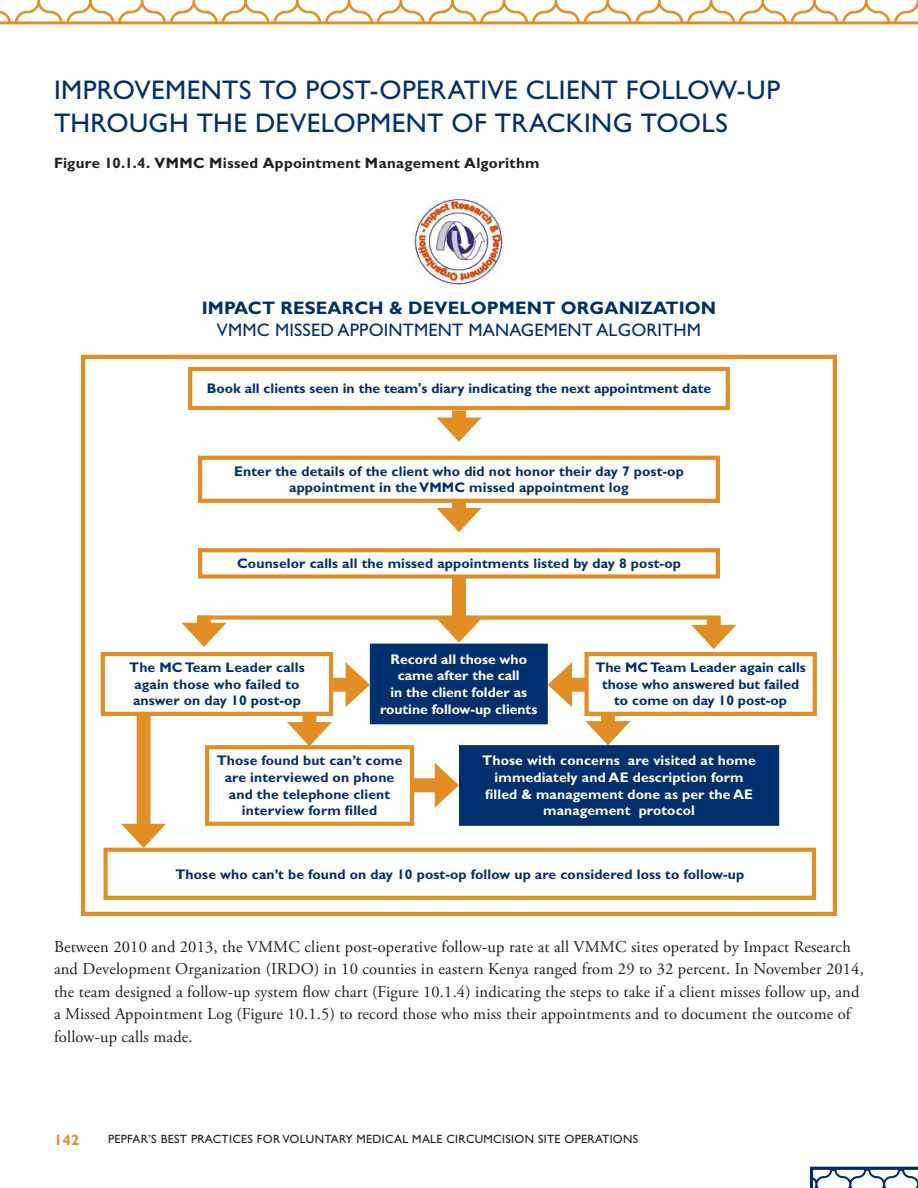
<style>
.page{position:relative;width:918px;height:1188px;background:#fff}
.page>*{position:absolute;margin:0;border:0;box-sizing:border-box;transform-origin:0 0}
.t1{font:27px/32.4px "Gill Sans Std";letter-spacing:.015em;color:#00306d}
.t2{font:18.15px/21.8px "Gill Sans Std";letter-spacing:.01em;color:#00306d;text-align:center}
.t3{font:16.5px/22.5px "Adobe Garamond Pro";letter-spacing:.01em;color:#231f20}
.Figure_Title{font:700 15px "Gill Sans Std";letter-spacing:.02em;color:#231f20}
.t4{font:700 15px "Gill Sans Std";color:#e28e25}
.t5{font:700 13.95px/16.8px "Gill Sans Std";letter-spacing:.01em;color:#00306d;text-align:center}
.t6{font:700 13.95px/16.8px "Gill Sans Std";letter-spacing:.01em;color:#fff;text-align:center}
.t7{font:12px "Gill Sans Std";letter-spacing:.025em;color:#231f20}
.s1{font-weight:700}
</style>
<div class="page">
<svg style="left:0;top:0;width:918px;height:24px"></svg>
<svg style="left:810px;top:1167px;width:108px;height:21px"></svg>
<div style="left:137px;top:713px;width:14px;height:120px;background:#e28e25"></div>
<svg style="left:121px;top:824px;width:45px;height:24px"></svg>
<img style="left:414px;top:193px;width:90px;height:92px">
<div style="left:188px;top:367px;width:542px;height:43px;border:4px solid #e28e25"></div>
<div style="left:198px;top:456px;width:522px;height:47px;border:4px solid #e28e25"></div>
<div style="left:198px;top:548px;width:522px;height:31px;border:4px solid #e28e25"></div>
<div style="left:104px;top:848px;width:712px;height:52px;border:4px solid #e28e25"></div>
<div style="left:101px;top:652px;width:232px;height:64px;border:4px solid #e28e25"></div>
<div style="left:584px;top:652px;width:233px;height:64px;border:4px solid #e28e25"></div>
<div style="left:205px;top:745px;width:209px;height:81px;border:4px solid #e28e25"></div>
<div style="left:372px;top:646px;width:174px;height:76px;background:#00306d"></div>
<div style="left:370px;top:644px;width:178px;height:80px;border:4px solid #00306d"></div>
<div style="left:461px;top:747px;width:316px;height:77px;background:#00306d"></div>
<div style="left:459px;top:745px;width:320px;height:81px;border:4px solid #00306d"></div>
<div style="left:81px;top:355px;width:756px;height:561px;border:4px solid #e28e25"></div>
<div style="left:452px;top:410px;width:14px;height:17px;background:#e28e25"></div>
<svg style="left:437px;top:418px;width:44px;height:24px"></svg>
<div style="left:452px;top:501px;width:14px;height:17px;background:#e28e25"></div>
<svg style="left:436px;top:508px;width:46px;height:24px"></svg>
<div style="left:197px;top:616px;width:14px;height:16px;background:#e28e25"></div>
<svg style="left:181px;top:623px;width:45px;height:24px"></svg>
<div style="left:302px;top:715px;width:14px;height:17px;background:#e28e25"></div>
<svg style="left:287px;top:722px;width:45px;height:24px"></svg>
<div style="left:333px;top:678px;width:22px;height:14px;background:#e28e25"></div>
<svg style="left:346px;top:662px;width:24px;height:45px"></svg>
<div style="left:563px;top:678px;width:24px;height:14px;background:#e28e25"></div>
<svg style="left:548px;top:662px;width:24px;height:45px"></svg>
<div style="left:410px;top:778px;width:34px;height:14px;background:#e28e25"></div>
<svg style="left:435px;top:763px;width:24px;height:45px"></svg>
<div style="left:707px;top:618px;width:14px;height:16px;background:#e28e25"></div>
<svg style="left:691px;top:625px;width:45px;height:24px"></svg>
<div style="left:601px;top:714px;width:14px;height:17px;background:#e28e25"></div>
<svg style="left:585px;top:721px;width:46px;height:24px"></svg>
<div style="left:452px;top:576px;width:14px;height:52px;background:#e28e25"></div>
<svg style="left:438px;top:620px;width:42px;height:23px"></svg>
<div style="left:197px;top:615px;width:524px;height:5px;background:#e28e25"></div>
<h1 class="t1" style="left:54px;top:74px;width:728px">IMPROVEMENTS TO POST-OPERATIVE CLIENT FOLLOW-UP<br>THROUGH THE DEVELOPMENT OF TRACKING TOOLS</h1>
<p class="Figure_Title" style="left:54px;top:154px;width:487px">Figure 10.1.4. VMMC Missed Appointment Management Algorithm</p>
<p class="t2" style="left:202px;top:297px;width:516px"><span class="s1">IMPACT RESEARCH &amp; DEVELOPMENT ORGANIZATION<br></span>VMMC MISSED APPOINTMENT MANAGEMENT ALGORITHM</p>
<p class="t5" style="left:207px;top:380px;width:506px">Book all clients seen in the team's diary indicating the next appointment date</p>
<p class="t5" style="left:234px;top:463px;width:451px">Enter the details of the client who did not honor their day 7 post-op appointment in the VMMC missed appointment log</p>
<p class="t5" style="left:237px;top:555px;width:445px">Counselor calls all the missed appointments listed by day 8 post-op</p>
<p class="t6" style="left:380px;top:650px;width:158px">Record all those who came after the call<br>in the client folder as routine follow-up clients</p>
<p class="t6" style="left:482px;top:752px;width:275px">Those with concerns are visited at home immediately and AE description form filled &amp; management done as per the AE management protocol</p>
<p class="t5" style="left:129px;top:659px;width:177px;text-align:left">The MC Team Leader calls again those who failed to answer on day 10 post-op</p>
<p class="t5" style="left:595px;top:659px;width:212px">The MC Team Leader again calls those who answered but failed to come on day 10 post-op</p>
<p class="t5" style="left:217px;top:752px;width:187px">Those found but can’t come are interviewed on phone and the telephone client interview form filled</p>
<p class="t5" style="left:175px;top:865px;width:570px">Those who can’t be found on day 10 post-op follow up are considered loss to follow-up</p>
<p class="t3" style="left:54px;top:936px;width:811px">Between 2010 and 2013, the VMMC client post-operative follow-up rate at all VMMC sites operated by Impact Research and Development Organization (IRDO) in 10 counties in eastern Kenya ranged from 29 to 32 percent. In November 2014, the team designed a follow-up system flow chart (Figure 10.1.4) indicating the steps to take if a client misses follow up, and a Missed Appointment Log (Figure 10.1.5) to record those who miss their appointments and to document the outcome of follow-up calls made.</p>
<p class="t4" style="left:54px;top:1131px;width:27px">142</p>
<p class="t7" style="left:108px;top:1132px;width:532px">PEPFAR’S BEST PRACTICES FOR VOLUNTARY MEDICAL MALE CIRCUMCISION SITE OPERATIONS</p>
</div>
